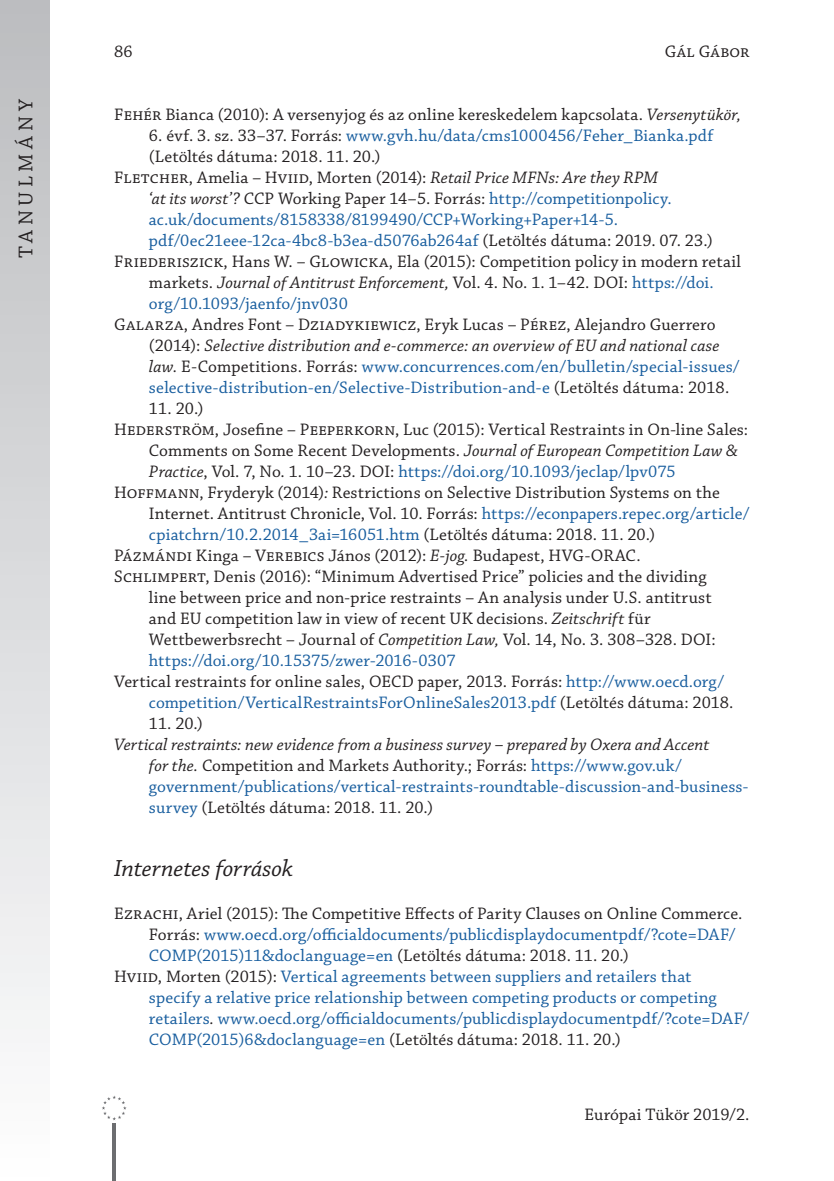
<style>
.page{position:relative;width:834px;height:1181px;background:#fff}
.page>*{position:absolute;margin:0;border:0;box-sizing:border-box;transform-origin:0 0}
.t1{font:italic 24.5px "Chaparral Pro";letter-spacing:-.005em;color:#231f20}
.t2{font:21px "Chaparral Pro";letter-spacing:.21em;color:#231f20}
.t3{font:17.5px/21px "Chaparral Pro";letter-spacing:.005em;color:#231f20}
.t4{font:17.5px/21px "Chaparral Pro";letter-spacing:.005em;color:#175d9e}
.t5{font:italic 17.5px "Chaparral Pro";letter-spacing:.005em;color:#231f20}
.s1{font-style:italic}
.s2{color:#231f20}
.s3{color:#175d9e}
.s4{font-style:normal}
.s5{font-style:normal;color:#175d9e}
.s6{font-style:italic;color:#231f20}
</style>
<div class="page">
<div style="left:0;top:0;width:50px;height:1181px;background:linear-gradient(to bottom,#bbbcbf,#fdfdfe)"></div>
<hr style="left:112px;top:1107px;width:1px;height:74px;background:#6c6d70">
<hr style="left:114px;top:1107px;width:1px;height:74px;background:#6c6d70">
<hr style="left:115px;top:1107px;width:1px;height:74px;background:#6c6d70">
<div style="left:99px;top:1093px;width:30px;height:29px;background:#fff"></div>
<svg style="left:102px;top:1095px;width:24px;height:25px"></svg>
<p class="t3" style="left:114px;top:42px;width:20px">86</p>
<p class="t3" style="left:664px;top:42px;width:86px">Gál Gábor</p>
<p class="t2" style="left:14px;top:258px;width:161px;rotate:-90deg">TANULMÁNY</p>
<p class="t3" style="left:114px;top:105px;width:628px">Fehér Bianca (2010): A versenyjog és az online kereskedelem kapcsolata. <span class="s1">Versenytükör,</span></p>
<p class="t4" style="left:149px;top:126px;width:566px"><span class="s2">6. évf. 3. sz. 33–37. Forrás:</span> www.gvh.hu/data/cms1000456/Feher_Bianka.pdf</p>
<p class="t3" style="left:149px;top:147px;width:233px">(Letöltés dátuma: 2018. 11. 20.)</p>
<p class="t3" style="left:114px;top:168px;width:545px">Fletcher, Amelia – Hviid, Morten (2014): <span class="s1">Retail Price MFNs: Are they RPM</span></p>
<p class="t3" style="left:149px;top:189px;width:524px"><span class="s1">‘at its worst’?</span> CCP Working Paper 14–5. Forrás: <span class="s3">http://competitionpolicy.</span></p>
<p class="t4" style="left:149px;top:210px;width:470px">ac.uk/documents/8158338/8199490/CCP+Working+Paper+14-5.</p>
<p class="t4" style="left:149px;top:231px;width:565px">pdf/0ec21eee-12ca-4bc8-b3ea-d5076ab264af <span class="s2">(Letöltés dátuma: 2019. 07. 23.)</span></p>
<p class="t3" style="left:114px;top:252px;width:628px">Friederiszick, Hans W. – Glowicka, Ela (2015): Competition policy in modern retail</p>
<p class="t5" style="left:149px;top:273px;width:566px"><span class="s4">markets.</span> Journal of Antitrust Enforcement, <span class="s4">Vol. 4. No. 1. 1–42. DOI:</span> <span class="s5">https://doi.</span></p>
<p class="t4" style="left:149px;top:294px;width:200px">org/10.1093/jaenfo/jnv030</p>
<p class="t3" style="left:149px;top:315px;width:592px;text-indent:-35px">Galarza, Andres Font – Dziadykiewicz, Eryk Lucas – Pérez, Alejandro Guerrero (2014): <span class="s1">Selective distribution and e-commerce: an overview of EU and national case law.</span> E-Competitions. Forrás: <span class="s3">www.concurrences.com/en/bulletin/special-issues/ selective-distribution-en/Selective-Distribution-and-e</span> (Letöltés dátuma: 2018.</p>
<p class="t3" style="left:149px;top:399px;width:56px">11. 20.)</p>
<p class="t3" style="left:114px;top:420px;width:635px">Hederström, Josefine – Peeperkorn, Luc (2015): Vertical Restraints in On-line Sales:</p>
<p class="t3" style="left:149px;top:441px;width:590px">Comments on Some Recent Developments. <span class="s1">Journal of European Competition Law &amp;</span></p>
<p class="t4" style="left:149px;top:462px;width:528px"><span class="s6">Practice</span><span class="s2">, Vol. 7, No. 1. 10–23. DOI:</span> https://doi.org/10.1093/jeclap/lpv075</p>
<p class="t3" style="left:114px;top:483px;width:607px">Hoffmann, Fryderyk (2014)<span class="s1">:</span> Restrictions on Selective Distribution Systems on the</p>
<p class="t3" style="left:149px;top:504px;width:602px">Internet. Antitrust Chronicle, Vol. 10. Forrás: <span class="s3">https://econpapers.repec.org/article/</span></p>
<p class="t4" style="left:149px;top:525px;width:507px">cpiatchrn/10.2.2014_3ai=16051.htm <span class="s2">(Letöltés dátuma: 2018. 11. 20.)</span></p>
<p class="t3" style="left:114px;top:546px;width:528px">Pázmándi Kinga – Verebics János (2012): <span class="s1">E-jog.</span> Budapest, HVG-ORAC.</p>
<p class="t3" style="left:114px;top:567px;width:594px">Schlimpert, Denis (2016): “Minimum Advertised Price” policies and the dividing</p>
<p class="t3" style="left:149px;top:588px;width:564px">line between price and non-price restraints – An analysis under U.S. antitrust</p>
<p class="t3" style="left:149px;top:609px;width:503px">and EU competition law in view of recent UK decisions. <span class="s1">Zeitschrift</span> für</p>
<p class="t3" style="left:149px;top:630px;width:568px">Wettbewerbsrecht – Journal of <span class="s1">Competition Law,</span> Vol. 14, No. 3. 308–328. DOI:</p>
<p class="t4" style="left:149px;top:651px;width:308px">https://doi.org/10.15375/zwer-2016-0307</p>
<p class="t3" style="left:114px;top:672px;width:611px">Vertical restraints for online sales, OECD paper, 2013. Forrás: <span class="s3">http://www.oecd.org/</span></p>
<p class="t4" style="left:149px;top:693px;width:586px">competition/VerticalRestraintsForOnlineSales2013.pdf <span class="s2">(Letöltés dátuma: 2018.</span></p>
<p class="t3" style="left:149px;top:714px;width:56px">11. 20.)</p>
<p class="t4" style="left:149px;top:735px;width:601px;text-indent:-35px"><span class="s6">Vertical restraints: new evidence from a business survey – prepared by Oxera and Accent<br>for the.</span> <span class="s2">Competition and Markets Authority.; Forrás:</span> https://www.gov.uk/ government/publications/vertical-restraints-roundtable-discussion-and-business&shy;survey <span class="s2">(Letöltés dátuma: 2018. 11. 20.)</span></p>
<h1 class="t1" style="left:114px;top:855px;width:180px">Internetes források</h1>
<p class="t3" style="left:114px;top:903px;width:629px">Ezrachi, Ariel (2015): The Competitive Effects of Parity Clauses on Online Commerce.</p>
<p class="t4" style="left:149px;top:924px;width:588px"><span class="s2">Forrás:</span> www.oecd.org/officialdocuments/publicdisplaydocumentpdf/?cote=DAF/</p>
<p class="t3" style="left:149px;top:945px;width:481px"><span class="s3">COMP(2015)11&amp;doclanguage=en</span> (Letöltés dátuma: 2018. 11. 20.)</p>
<p class="t4" style="left:114px;top:966px;width:578px"><span class="s2">Hviid, Morten (2015):</span> Vertical agreements between suppliers and retailers that</p>
<p class="t4" style="left:149px;top:987px;width:569px">specify a relative price relationship between competing products or competing</p>
<p class="t4" style="left:149px;top:1008px;width:601px">retailers<span class="s6">.</span> www.oecd.org/officialdocuments/publicdisplaydocumentpdf/?cote=DAF/</p>
<p class="t3" style="left:149px;top:1029px;width:473px"><span class="s3">COMP(2015)6&amp;doclanguage=en</span> (Letöltés dátuma: 2018. 11. 20.)</p>
<p class="t3" style="left:584px;top:1105px;width:167px">Európai Tükör 2019/2.</p>
</div>
